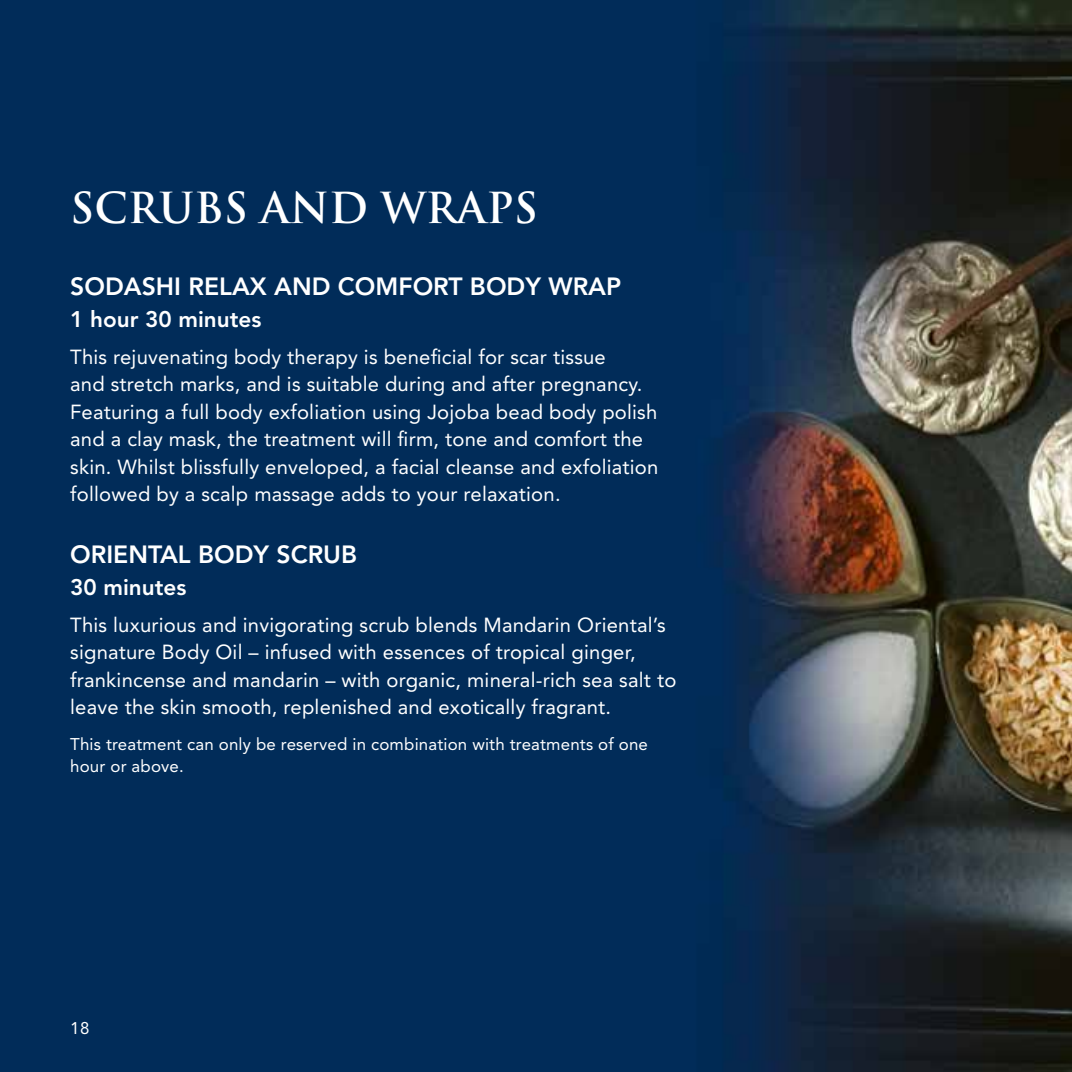
<style>
.page{position:relative;width:1072px;height:1072px;background:#fff}
.page>*{position:absolute;margin:0;border:0;box-sizing:border-box;transform-origin:0 0}
.t1{font:700 41.62px "Trajan Pro";color:#fff}
.t2{font:800 24.75px "Avenir";color:#fff}
.t3{font:800 22.5px "Avenir";color:#fff}
.t4{font:20.25px/27.4px "Avenir";letter-spacing:.01em;color:#fff}
.t5{font:16.88px/22.5px "Avenir";letter-spacing:.01em;color:#fff}
</style>
<div class="page">
<img style="left:0;top:0;width:1071px;height:1071px">
<h1 class="t1" style="left:70px;top:182px;width:469px">SCRUBS AND WRAPS</h1>
<p class="t2" style="left:70px;top:272px;width:552px">SODASHI RELAX AND COMFORT BODY WRAP</p>
<p class="t3" style="left:70px;top:305px;width:193px">1 hour 30 minutes</p>
<p class="t4" style="left:70px;top:343px;width:590px">This rejuvenating body therapy is beneficial for scar tissue<br>and stretch marks, and is suitable during and after pregnancy.<br>Featuring a full body exfoliation using Jojoba bead body polish and a clay mask, the treatment will firm, tone and comfort the skin. Whilst blissfully enveloped, a facial cleanse and exfoliation followed by a scalp massage adds to your relaxation.</p>
<p class="t2" style="left:70px;top:540px;width:288px">ORIENTAL BODY SCRUB</p>
<p class="t3" style="left:70px;top:573px;width:118px">30 minutes</p>
<p class="t4" style="left:70px;top:611px;width:607px">This luxurious and invigorating scrub blends Mandarin Oriental’s signature Body Oil – infused with essences of tropical ginger, frankincense and mandarin – with organic, mineral-rich sea salt to leave the skin smooth, replenished and exotically fragrant.</p>
<p class="t5" style="left:70px;top:732px;width:579px">This treatment can only be reserved in combination with treatments of one hour or above.</p>
<p class="t5" style="left:70px;top:1016px;width:21px">18</p>
</div>
